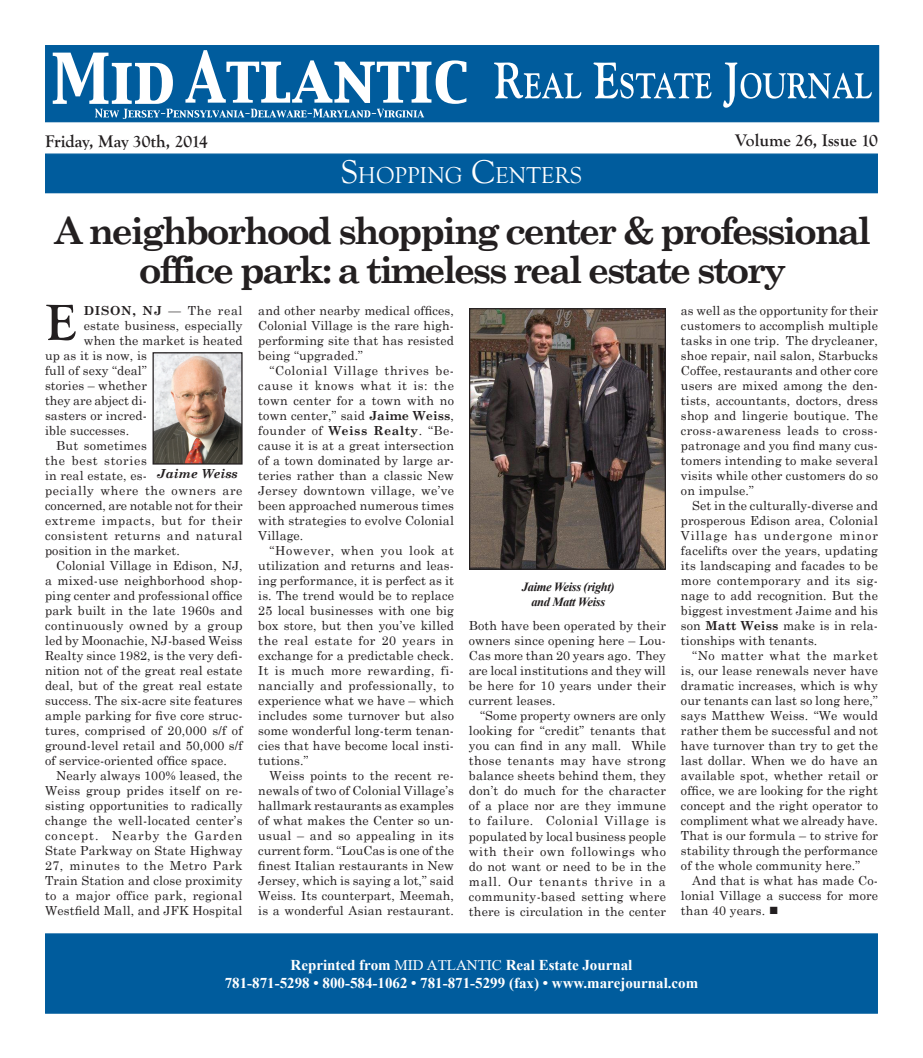
<style>
.page{position:relative;width:923px;height:1058px;background:#fff}
.page>*{position:absolute;margin:0;border:0;box-sizing:border-box;transform-origin:0 0}
.t1{font:700 52.5px "Goudy Old Style T";color:#231f20}
._30_pt__headline{font:700 37.5px/38.8px "Century Schoolbook";letter-spacing:-.07em;color:#231f20;text-align:center}
.t2{font:23.62px "Goudy Old Style T";color:#fff}
.t3{font:700 17.5px "Goudy Old Style T";color:#231f20}
.t4{font:700 15px "Times New Roman";color:#fff}
.Journal_News{font:12.5px/15px "Century Schoolbook";letter-spacing:.01em;color:#231f20;text-align:justify}
.Journal_News-2{font:12.5px/15px "Century Schoolbook";letter-spacing:.04em;color:#231f20}
.Caption_v2_centered{font:italic 700 12.5px "Times New Roman";letter-spacing:-.03em;color:#231f20}
.Journal_News-3{font:700 12.5px "Century Schoolbook";letter-spacing:.055em;color:#231f20}
.Caption_v2_centered-2{font:italic 700 12.5px "Century Schoolbook";color:#231f20}
.s1{font-size:33.75px}
.s2{font-weight:400}
.s3{font-weight:700}
.s4{font-family:"David";font-weight:400}
</style>
<div class="page">
<div style="left:45px;top:153px;width:833px;height:40px;background:#005c9d;border:1px solid #005c9d"></div>
<div style="left:45px;top:45px;width:834px;height:77px;background:#005c9d"></div>
<svg style="left:53px;top:50px;width:413px;height:69px"></svg>
<svg style="left:494px;top:62px;width:377px;height:46px"></svg>
<div style="left:45px;top:933px;width:833px;height:80px;background:#005c9d;border:1px solid #005c9d"></div>
<img style="left:154px;top:354px;width:86px;height:108px">
<div style="left:152px;top:352px;width:90px;height:112px;border:1px solid #231f20"></div>
<img style="left:471px;top:310px;width:193px;height:258px">
<div style="left:469px;top:308px;width:197px;height:262px;border:1px solid #231f20"></div>
<p class="t3" style="left:45px;top:131px;width:164px">Friday, May 30th, 2014</p>
<p class="t3" style="left:735px;top:130px;width:144px">Volume 26, Issue 10</p>
<p class="t2" style="left:341px;top:163px;width:241px"><span class="s1">S</span>HOPPING <span class="s1">C</span>ENTERS</p>
<p class="_30_pt__headline" style="left:54px;top:210px;width:818px">A neighborhood shopping center &amp; professional office park: a timeless real estate story</p>
<p class="Journal_News-3" style="left:84px;top:301px;width:160px">DISON, NJ <span class="s2">— The real</span></p>
<p class="Journal_News" style="left:84px;top:317px;width:160px">estate business, especially</p>
<p class="Journal_News" style="left:84px;top:332px;width:160px">when the market is heated</p>
<p class="Journal_News" style="left:45px;top:347px;width:103px">up as it is now, is</p>
<p class="Journal_News" style="left:45px;top:362px;width:103px">full of sexy “deal”</p>
<p class="Journal_News" style="left:45px;top:377px;width:103px">stories – whether</p>
<p class="Journal_News" style="left:45px;top:392px;width:103px">they are abject di-</p>
<p class="Journal_News" style="left:45px;top:407px;width:103px">sasters or incred-</p>
<p class="Journal_News" style="left:45px;top:422px;width:86px">ible successes.</p>
<p class="Journal_News-2" style="left:45px;top:437px;width:199px;text-indent:11px">But sometimes<br>the best stories<br>in real estate, es-<br>pecially where the owners are concerned, are notable not for their extreme impacts, but for their consistent returns and natural position in the market.</p>
<p class="Journal_News" style="left:45px;top:557px;width:199px;text-indent:11px">Colonial Village in Edison, NJ, a mixed-use neighborhood shop&shy;ping center and professional office park built in the late 1960s and continuously owned by a group led by Moonachie, NJ-based Weiss Realty since 1982, is the very defi&shy;nition not of the great real estate deal, but of the great real estate success. The six-acre site features ample parking for five core struc&shy;tures, comprised of 20,000 s/f of ground-level retail and 50,000 s/f of service-oriented office space.</p>
<p class="Journal_News" style="left:45px;top:767px;width:199px;text-indent:11px">Nearly always 100% leased, the Weiss group prides itself on re&shy;sisting opportunities to radically change the well-located center’s concept. Nearby the Garden State Parkway on State Highway 27, minutes to the Metro Park Train Station and close proximity to a major office park, regional Westfield Mall, and JFK Hospital</p>
<p class="t1" style="left:45px;top:293px;width:32px">E</p>
<p class="Journal_News" style="left:258px;top:302px;width:197px">and other nearby medical offices, Colonial Village is the rare high&shy;performing site that has resisted being “upgraded.”</p>
<p class="Journal_News" style="left:258px;top:362px;width:197px;text-indent:11px">“Colonial Village thrives be&shy;cause it knows what it is: the town center for a town with no town center,” said <span class="s3">Jaime Weiss</span>, founder of <span class="s3">Weiss Realty</span>. “Be&shy;cause it is at a great intersection of a town dominated by large ar&shy;teries rather than a classic New Jersey downtown village, we’ve been approached numerous times with strategies to evolve Colonial Village.</p>
<p class="Journal_News" style="left:258px;top:542px;width:197px;text-indent:11px">“However, when you look at utilization and returns and leas&shy;ing performance, it is perfect as it is. The trend would be to replace 25 local businesses with one big box store, but then you’ve killed the real estate for 20 years in exchange for a predictable check.<br>It is much more rewarding, fi&shy;nancially and professionally, to experience what we have – which includes some turnover but also some wonderful long-term tenan&shy;cies that have become local insti&shy;tutions.”</p>
<p class="Journal_News" style="left:258px;top:767px;width:197px;text-indent:11px">Weiss points to the recent re&shy;newals of two of Colonial Village’s hallmark restaurants as examples of what makes the Center so un&shy;usual – and so appealing in its current form. “LouCas is one of the finest Italian restaurants in New Jersey, which is saying a lot,” said Weiss. Its counterpart, Meemah, is a wonderful Asian restaurant.</p>
<p class="Journal_News" style="left:681px;top:302px;width:198px">as well as the opportunity for their customers to accomplish multiple tasks in one trip. The drycleaner, shoe repair, nail salon, Starbucks Coffee, restaurants and other core users are mixed among the den&shy;tists, accountants, doctors, dress shop and lingerie boutique. The cross-awareness leads to cross&shy;patronage and you find many cus&shy;tomers intending to make several visits while other customers do so on impulse.”</p>
<p class="Journal_News" style="left:681px;top:497px;width:198px;text-indent:11px">Set in the culturally-diverse and prosperous Edison area, Colonial Village has undergone minor facelifts over the years, updating its landscaping and facades to be more contemporary and its sig&shy;nage to add recognition. But the biggest investment Jaime and his son <span class="s3">Matt Weiss</span> make is in rela&shy;tionships with tenants.</p>
<p class="Journal_News" style="left:681px;top:647px;width:198px;text-indent:11px">“No matter what the market is, our lease renewals never have dramatic increases, which is why our tenants can last so long here,” says Matthew Weiss. “We would rather them be successful and not have turnover than try to get the last dollar. When we do have an available spot, whether retail or office, we are looking for the right concept and the right operator to compliment what we already have.<br>That is our formula – to strive for stability through the performance of the whole community here.”</p>
<p class="Journal_News" style="left:681px;top:872px;width:198px;text-indent:11px">And that is what has made Co&shy;lonial Village a success for more than 40 years. ■</p>
<p class="Caption_v2_centered-2" style="left:157px;top:463px;width:82px">Jaime Weiss</p>
<p class="Caption_v2_centered" style="left:522px;top:578px;width:94px">Jaime Weiss (right)</p>
<p class="Caption_v2_centered" style="left:531px;top:593px;width:75px">and Matt Weiss</p>
<p class="Journal_News" style="left:469px;top:617px;width:198px">Both have been operated by their owners since opening here – Lou-Cas more than 20 years ago. They are local institutions and they will be here for 10 years under their current leases.</p>
<p class="Journal_News" style="left:469px;top:707px;width:198px;text-indent:11px">“Some property owners are only looking for “credit” tenants that you can find in any mall. While those tenants may have strong balance sheets behind them, they don’t do much for the character of a place nor are they immune to failure. Colonial Village is populated by local business people with their own followings who do not want or need to be in the mall. Our tenants thrive in a community-based setting where there is circulation in the center</p>
<p class="t4" style="left:290px;top:954px;width:343px">Reprinted from <span class="s4">MID ATLANTIC</span> Real Estate Journal</p>
<p class="t4" style="left:225px;top:972px;width:475px">781-871-5298 • 800-584-1062 • 781-871-5299 (fax) • www.marejournal.com</p>
</div>
